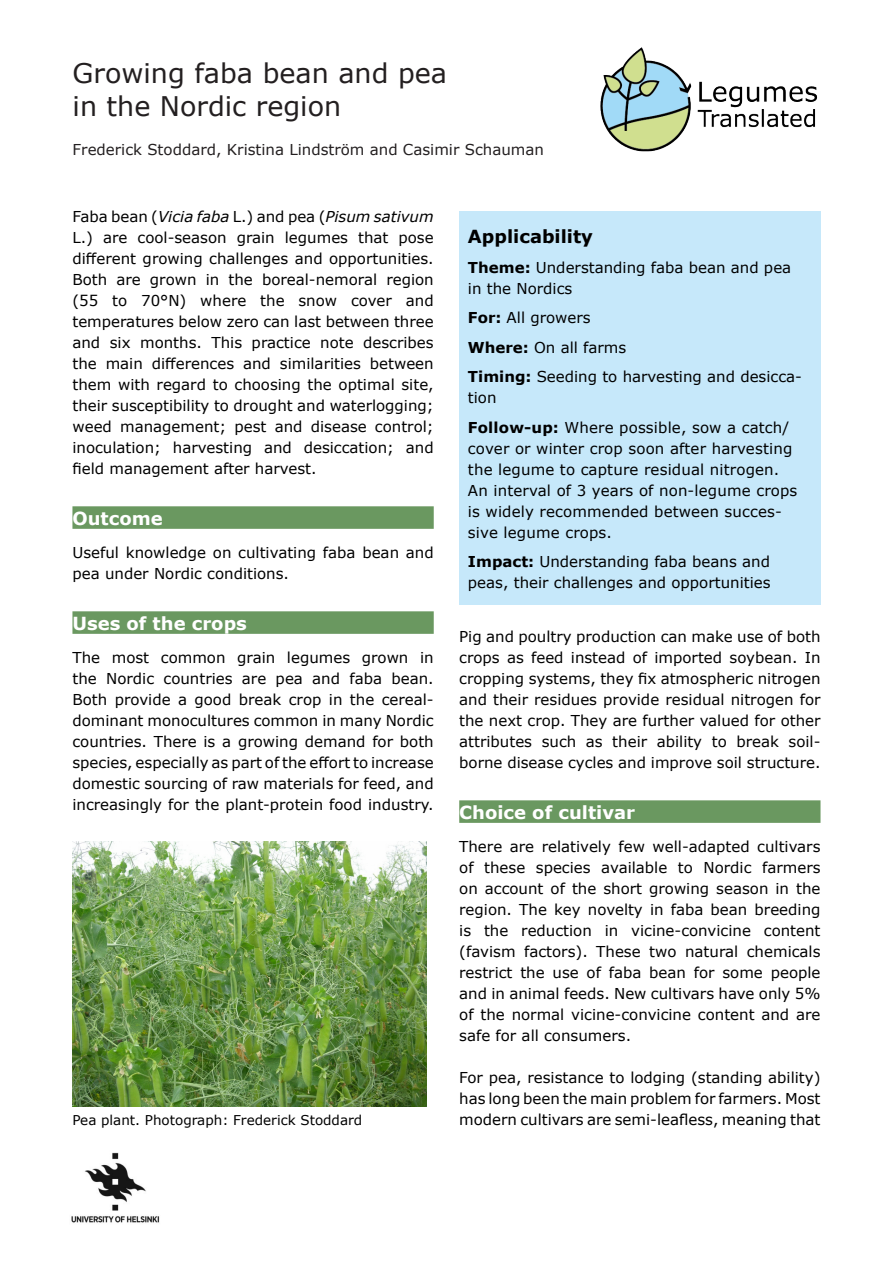
<style>
.page{position:relative;width:893px;height:1263px;background:#fff}
.page>*{position:absolute;margin:0;border:0;box-sizing:border-box;transform-origin:0 0}
.HL_1{font:27px/33px "Verdana";color:#231f20}
.body_HL_white_green{font:700 18px "Verdana";color:#fff}
.t1{font:700 18px "Verdana";color:#000}
.body_text{font:15px/21px "Verdana";color:#000;text-align:justify}
.authors{font:15px "Verdana";color:#231f20}
.t2{font:13.5px "Verdana";color:#000}
.s1{font-style:italic}
.s2{font-weight:700}
</style>
<div class="page">
<img style="left:71px;top:1152px;width:89px;height:71px">
<div style="left:72px;top:506px;width:362px;height:23px;background:#6a9860"></div>
<div style="left:72px;top:611px;width:362px;height:23px;background:#6a9860"></div>
<div style="left:459px;top:800px;width:361px;height:23px;background:#6a9860"></div>
<img style="left:600px;top:47px;width:218px;height:105px">
<div style="left:459px;top:212px;width:361px;height:393px;background:#c6e8fa"></div>
<img style="left:72px;top:841px;width:354px;height:265px">
<p class="HL_1" style="left:73px;top:57px;width:376px">Growing faba bean and pea in the Nordic region</p>
<p class="authors" style="left:73px;top:139px;width:473px">Frederick Stoddard, Kristina Lindström and Casimir Schauman</p>
<p class="body_text" style="left:72px;top:206px;width:363px">Faba bean (<span class="s1">Vicia faba</span> L.) and pea (<span class="s1">Pisum sativum </span>L.) are cool-season grain legumes that pose different growing challenges and opportunities.<br>Both are grown in the boreal-nemoral region (55 to 70°N) where the snow cover and temperatures below zero can last between three and six months. This practice note describes the main differences and similarities between them with regard to choosing the optimal site, their susceptibility to drought and waterlogging; weed management; pest and disease control; inoculation; harvesting and desiccation; and field management after harvest.</p>
<p class="body_HL_white_green" style="left:72px;top:506px;width:92px">Outcome</p>
<p class="body_text" style="left:72px;top:542px;width:363px">Useful knowledge on cultivating faba bean and pea under Nordic conditions.</p>
<p class="body_HL_white_green" style="left:72px;top:611px;width:176px">Uses of the crops</p>
<p class="body_text" style="left:72px;top:647px;width:363px">The most common grain legumes grown in the Nordic countries are pea and faba bean.<br>Both provide a good break crop in the cereal&shy;dominant monocultures common in many Nordic countries. There is a growing demand for both species, especially as part of the effort to increase domestic sourcing of raw materials for feed, and increasingly for the plant-protein food industry.</p>
<p class="t2" style="left:72px;top:1110px;width:291px">Pea plant. Photograph: Frederick Stoddard</p>
<p class="t1" style="left:468px;top:224px;width:127px">Applicability</p>
<p class="body_text" style="left:468px;top:257px;width:325px"><span class="s2">Theme:</span> Understanding faba bean and pea in the Nordics</p>
<p class="body_text" style="left:468px;top:307px;width:124px"><span class="s2">For:</span> All growers</p>
<p class="body_text" style="left:468px;top:337px;width:160px"><span class="s2">Where:</span> On all farms</p>
<p class="body_text" style="left:468px;top:366px;width:335px"><span class="s2">Timing:</span> Seeding to harvesting and desicca&shy;tion</p>
<p class="body_text" style="left:468px;top:417px;width:331px;text-align:left"><span class="s2">Follow-up:</span> Where possible, sow a catch/ cover or winter crop soon after harvesting the legume to capture residual nitrogen.<br>An interval of 3 years of non-legume crops is widely recommended between succes&shy;sive legume crops.</p>
<p class="body_text" style="left:468px;top:551px;width:304px"><span class="s2">Impact:</span> Understanding faba beans and peas, their challenges and opportunities</p>
<p class="body_text" style="left:459px;top:626px;width:363px">Pig and poultry production can make use of both crops as feed instead of imported soybean. In cropping systems, they fix atmospheric nitrogen and their residues provide residual nitrogen for the next crop. They are further valued for other attributes such as their ability to break soil&shy;borne disease cycles and improve soil structure.</p>
<p class="body_HL_white_green" style="left:459px;top:800px;width:177px">Choice of cultivar</p>
<p class="body_text" style="left:459px;top:836px;width:363px">There are relatively few well-adapted cultivars of these species available to Nordic farmers on account of the short growing season in the region. The key novelty in faba bean breeding is the reduction in vicine-convicine content (favism factors). These two natural chemicals restrict the use of faba bean for some people and in animal feeds. New cultivars have only 5% of the normal vicine-convicine content and are safe for all consumers.</p>
<p class="body_text" style="left:459px;top:1067px;width:363px">For pea, resistance to lodging (standing ability) has long been the main problem for farmers. Most modern cultivars are semi-leafless, meaning that</p>
</div>
